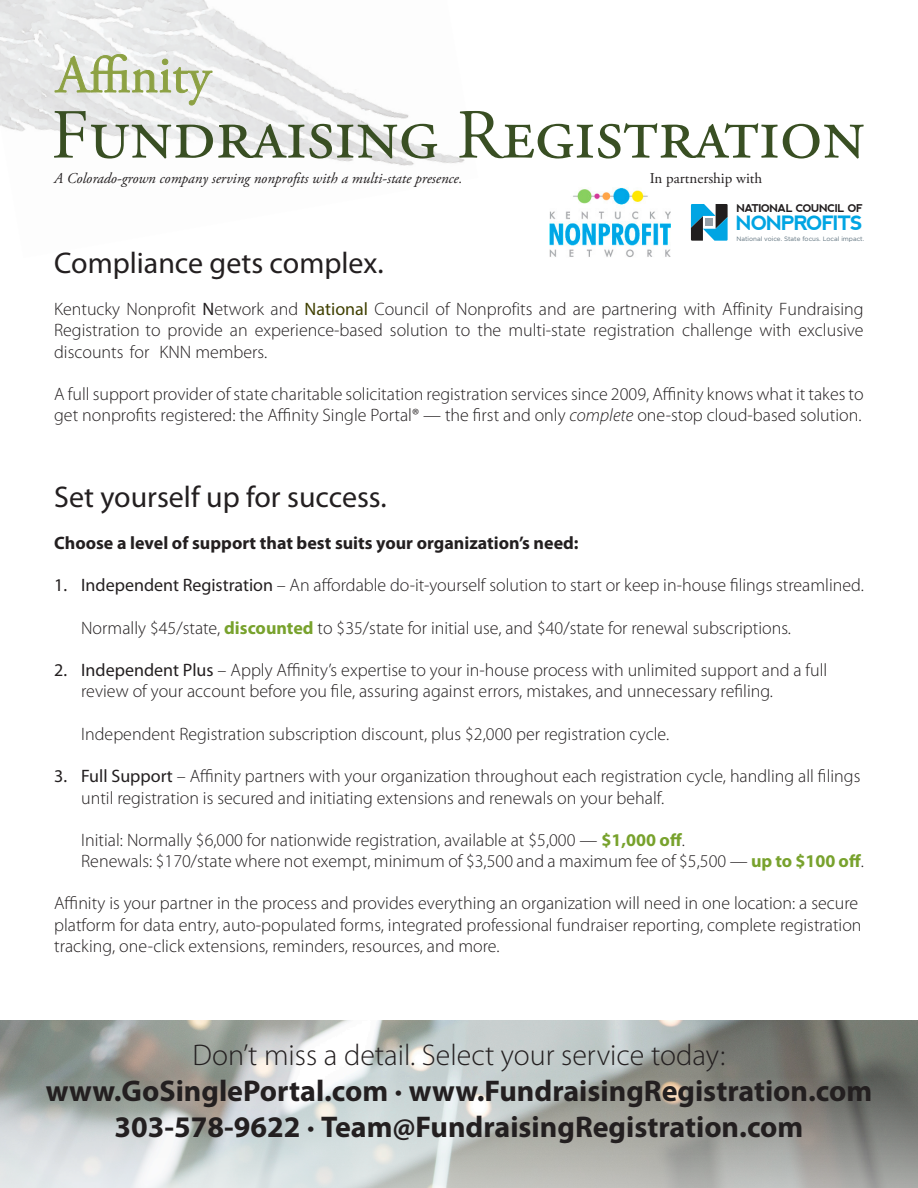
<style>
.page{position:relative;width:918px;height:1188px;background:#fff}
.page>*{position:absolute;margin:0;border:0;box-sizing:border-box;transform-origin:0 0}
.t1{font:700 30px "Myriad Pro";color:#231f20}
.t2{font:30px "Myriad Pro";color:#231f20}
.t3{font:300 30px "Myriad Pro";color:#231f20}
.t4{font:700 19.8px "nevis";letter-spacing:-.05em;color:#00a5e3}
.t5{font:300 18px/21.6px "Myriad Pro";color:#231f20}
.t6{font:700 18px "Myriad Pro";color:#231f20}
.t7{font:italic 15px "Adobe Garamond Pro";color:#231f20}
.t8{font:15px "Adobe Garamond Pro";color:#231f20}
.t9{font:700 10.8px "nevis";letter-spacing:-.045em;color:#221e1f}
.t10{font:6.3px "Gotham";color:#5b6f7b}
.s1{font-weight:400}
.s2{font-weight:400;color:#404000}
.s3{font-style:italic}
.s4{font-weight:700;color:#78a22d}
.s5{font-weight:300}
</style>
<div class="page">
<img style="left:0;top:0;width:465px;height:166px">
<img style="left:0;top:1020px;width:918px;height:168px">
<svg style="left:54px;top:54px;width:383px;height:105px"></svg>
<svg style="left:459px;top:111px;width:405px;height:48px"></svg>
<svg style="left:691px;top:204px;width:37px;height:37px"></svg>
<div style="left:705px;top:218px;width:8px;height:8px;background:#95a0a8"></div>
<img style="left:549px;top:188px;width:122px;height:69px">
<p class="t7" style="left:54px;top:169px;width:410px">A Colorado-grown company serving nonprofits with a multi-state presence.</p>
<p class="t8" style="left:650px;top:170px;width:114px">In partnership with</p>
<p class="t9" style="left:736px;top:202px;width:128px">NATIONAL COUNCIL OF</p>
<p class="t4" style="left:736px;top:212px;width:129px">NONPROFITS</p>
<p class="t10" style="left:736px;top:235px;width:129px">National voice. State focus. Local impact.</p>
<p class="t2" style="left:54px;top:244px;width:331px">Compliance gets complex.</p>
<p class="t5" style="left:54px;top:298px;width:811px;text-align:justify">Kentucky Nonprofit <span class="s1">N</span>etwork and <span class="s2">National</span> Council of Nonprofits and are partnering with Affinity Fundraising Registration to provide an experience-based solution to the multi-state registration challenge with exclusive discounts for KNN members.</p>
<p class="t5" style="left:54px;top:383px;width:811px">A full support provider of state charitable solicitation registration services since 2009, Affinity knows what it takes to get nonprofits registered: the Affinity Single Portal® — the first and only <span class="s3">complete</span> one-stop cloud-based solution.</p>
<p class="t2" style="left:54px;top:478px;width:334px">Set yourself up for success.</p>
<p class="t6" style="left:54px;top:531px;width:526px">Choose a level of support that best suits your organization’s need:</p>
<p class="t5" style="left:54px;top:574px;width:811px"><span class="s1">1. Independent Registration</span> – An affordable do-it-yourself solution to start or keep in-house filings streamlined.</p>
<p class="t5" style="left:81px;top:617px;width:711px">Normally $45/state, <span class="s4">discounted</span> to $35/state for initial use, and $40/state for renewal subscriptions.</p>
<p class="t5" style="left:81px;top:659px;width:748px;text-indent:-27px"><span class="s1">2. Independent Plus</span> – Apply Affinity’s expertise to your in-house process with unlimited support and a full review of your account before you file, assuring against errors, mistakes, and unnecessary refiling.</p>
<p class="t5" style="left:81px;top:723px;width:590px">Independent Registration subscription discount, plus $2,000 per registration cycle.</p>
<p class="t5" style="left:81px;top:765px;width:781px;text-indent:-27px"><span class="s1">3. Full Support</span> – Affinity partners with your organization throughout each registration cycle, handling all filings until registration is secured and initiating extensions and renewals on your behalf.</p>
<p class="t5" style="left:81px;top:829px;width:605px">Initial: Normally $6,000 for nationwide registration, available at $5,000 — <span class="s4">$1,000 off</span>.</p>
<p class="t5" style="left:81px;top:850px;width:784px">Renewals: $170/state where not exempt, minimum of $3,500 and a maximum fee of $5,500 — <span class="s4">up to $100 off</span>.</p>
<p class="t5" style="left:54px;top:892px;width:809px">Affinity is your partner in the process and provides everything an organization will need in one location: a secure platform for data entry, auto-populated forms, integrated professional fundraiser reporting, complete registration tracking, one-click extensions, reminders, resources, and more.</p>
<p class="t3" style="left:193px;top:1036px;width:534px">Don’t miss a detail. Select your service today:</p>
<p class="t1" style="left:46px;top:1071px;width:828px">www.GoSinglePortal.com <span class="s5">•</span> www.FundraisingRegistration.com</p>
<p class="t1" style="left:115px;top:1107px;width:690px">303-578-9622 <span class="s5">•</span> Team@FundraisingRegistration.com</p>
</div>
